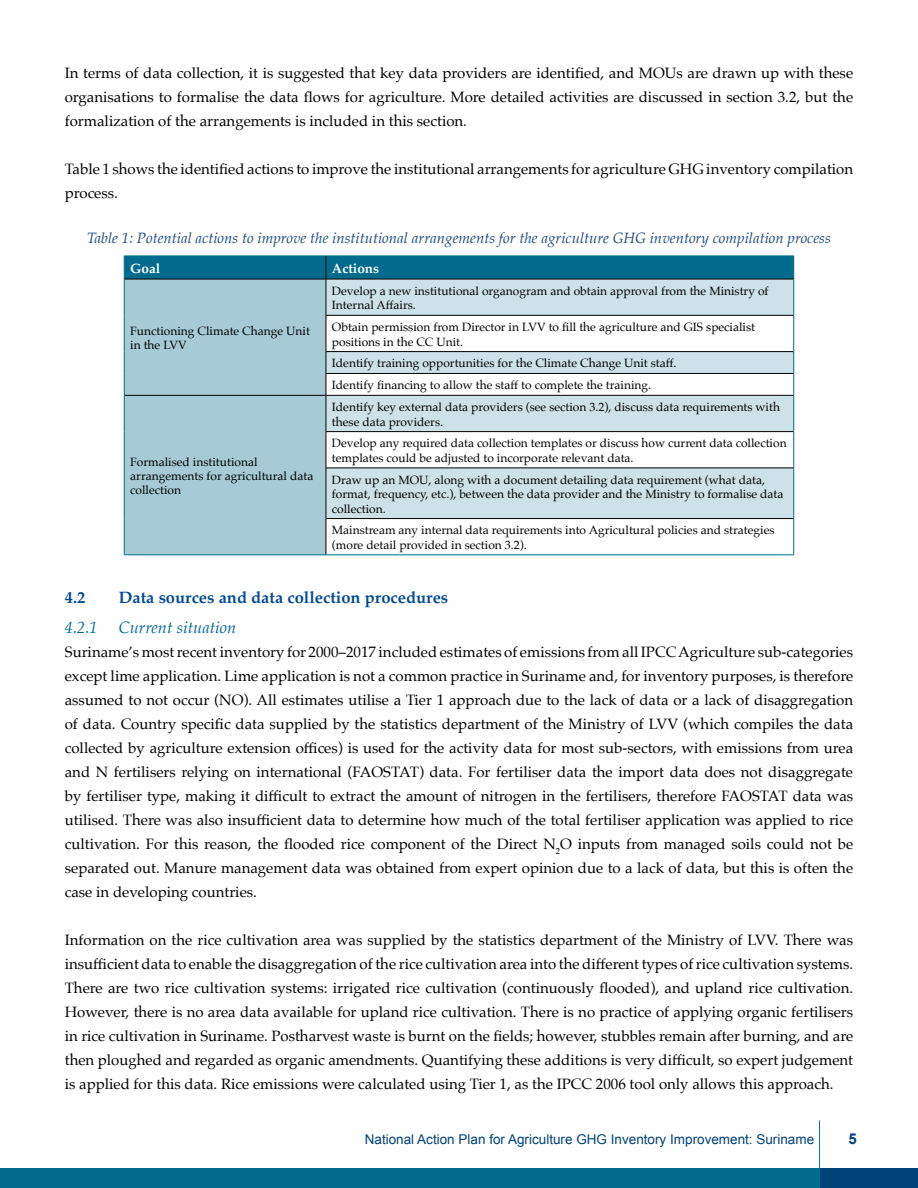
<style>
.page{position:relative;width:918px;height:1188px;background:#fff}
.page>*{position:absolute;margin:0;border:0;box-sizing:border-box;transform-origin:0 0}
.t1{font:700 16.5px "Palatino";color:#004a97}
.t2{font:italic 16.5px "Palatino";color:#006b8d}
.t3{font:15px/24px "Palatino";color:#000;text-align:justify}
.t4{font:italic 15px "Palatino";color:#1f497d}
.t5{font:700 15px "Arial";color:#004379}
.t6{font:13.5px "Arial";color:#004379}
.t7{font:700 13.5px "Palatino";color:#fff}
.t8{font:12px/14.4px "Palatino";color:#000}
</style>
<div class="page">
<div style="left:0;top:1168px;width:820px;height:20px;background:#006b8d"></div>
<div style="left:821px;top:1168px;width:97px;height:20px;background:#004379"></div>
<hr style="left:819px;top:1120px;width:1px;height:68px;background:#00728f">
<div style="left:125px;top:280px;width:201px;height:275px;background:#a6cbd7"></div>
<svg style="left:327px;top:280px;width:466px;height:238px;fill:#cce1e8"></svg>
<div style="left:124px;top:256px;width:670px;height:23px;background:#006b8d"></div>
<hr style="left:124px;top:279px;width:202px;height:1px;background:#000">
<hr style="left:124px;top:279px;width:1px;height:36px;background:#006b8d">
<hr style="left:124px;top:315px;width:1px;height:37px;background:#006b8d">
<svg style="left:124px;top:352px;width:1px;height:43px"></svg>
<hr style="left:326px;top:279px;width:468px;height:1px;background:#000">
<hr style="left:326px;top:279px;width:1px;height:36px;background:#000">
<hr style="left:326px;top:315px;width:468px;height:1px;background:#000">
<hr style="left:326px;top:316px;width:1px;height:35px;background:#000">
<hr style="left:326px;top:351px;width:468px;height:1px;background:#000">
<hr style="left:793px;top:279px;width:1px;height:36px;background:#006b8d">
<hr style="left:793px;top:315px;width:1px;height:37px;background:#006b8d">
<hr style="left:326px;top:373px;width:468px;height:1px;background:#000">
<svg style="left:326px;top:352px;width:1px;height:43px"></svg>
<svg style="left:793px;top:352px;width:1px;height:43px"></svg>
<hr style="left:124px;top:395px;width:202px;height:1px;background:#000">
<hr style="left:124px;top:395px;width:1px;height:37px;background:#006b8d">
<hr style="left:124px;top:432px;width:1px;height:36px;background:#006b8d">
<hr style="left:124px;top:468px;width:1px;height:51px;background:#006b8d">
<hr style="left:124px;top:519px;width:1px;height:36px;background:#006b8d">
<hr style="left:124px;top:555px;width:202px;height:1px;background:#006b8d">
<hr style="left:326px;top:395px;width:468px;height:1px;background:#000">
<hr style="left:326px;top:396px;width:1px;height:35px;background:#000">
<hr style="left:326px;top:431px;width:468px;height:1px;background:#000">
<hr style="left:326px;top:432px;width:1px;height:36px;background:#000">
<hr style="left:326px;top:468px;width:468px;height:1px;background:#000">
<hr style="left:326px;top:468px;width:1px;height:50px;background:#000">
<hr style="left:326px;top:518px;width:468px;height:1px;background:#000">
<hr style="left:326px;top:519px;width:1px;height:36px;background:#000">
<hr style="left:793px;top:395px;width:1px;height:37px;background:#006b8d">
<hr style="left:793px;top:432px;width:1px;height:36px;background:#006b8d">
<hr style="left:793px;top:468px;width:1px;height:51px;background:#006b8d">
<hr style="left:793px;top:519px;width:1px;height:36px;background:#006b8d">
<hr style="left:326px;top:555px;width:468px;height:1px;background:#006b8d">
<p class="t3" style="left:65px;top:61px;width:790px">In terms of data collection, it is suggested that key data providers are identified, and MOUs are drawn up with these organisations to formalise the data flows for agriculture. More detailed activities are discussed in section 3.2, but the formalization of the arrangements is included in this section.</p>
<p class="t3" style="left:65px;top:157px;width:790px">Table 1 shows the identified actions to improve the institutional arrangements for agriculture GHG inventory compilation process.</p>
<p class="t4" style="left:87px;top:225px;width:745px">Table 1: Potential actions to improve the institutional arrangements for the agriculture GHG inventory compilation process</p>
<p class="t7" style="left:130px;top:257px;width:31px">Goal</p>
<p class="t7" style="left:332px;top:257px;width:49px">Actions</p>
<p class="t8" style="left:130px;top:324px;width:181px">Functioning Climate Change Unit in the LVV</p>
<p class="t8" style="left:130px;top:454px;width:185px">Formalised institutional arrangements for agricultural data collection</p>
<p class="t8" style="left:332px;top:284px;width:438px">Develop a new institutional organogram and obtain approval from the Ministry of<br>Internal Affairs.</p>
<p class="t8" style="left:332px;top:320px;width:425px">Obtain permission from Director in LVV to fill the agriculture and GIS specialist positions in the CC Unit.</p>
<p class="t8" style="left:332px;top:352px;width:346px;line-height:21.9px">Identify training opportunities for the Climate Change Unit staff.<br>Identify financing to allow the staff to complete the training.</p>
<p class="t8" style="left:332px;top:400px;width:450px">Identify key external data providers (see section 3.2), discuss data requirements with these data providers.</p>
<p class="t8" style="left:332px;top:436px;width:456px">Develop any required data collection templates or discuss how current data collection templates could be adjusted to incorporate relevant data.</p>
<p class="t8" style="left:332px;top:472px;width:453px">Draw up an MOU, along with a document detailing data requirement (what data, format, frequency, etc.), between the data provider and the Ministry to formalise data collection.</p>
<p class="t8" style="left:332px;top:523px;width:444px">Mainstream any internal data requirements into Agricultural policies and strategies (more detail provided in section 3.2).</p>
<p class="t1" style="left:65px;top:583px;width:22px">4.2</p>
<p class="t1" style="left:119px;top:583px;width:331px">Data sources and data collection procedures</p>
<p class="t2" style="left:65px;top:613px;width:34px">4.2.1</p>
<p class="t2" style="left:119px;top:613px;width:119px">Current situation</p>
<p class="t3" style="left:65px;top:640px;width:790px">Suriname’s most recent inventory for 2000–2017 included estimates of emissions from all IPCC Agriculture sub-categories except lime application. Lime application is not a common practice in Suriname and, for inventory purposes, is therefore assumed to not occur (NO). All estimates utilise a Tier 1 approach due to the lack of data or a lack of disaggregation of data. Country specific data supplied by the statistics department of the Ministry of LVV (which compiles the data collected by agriculture extension offices) is used for the activity data for most sub-sectors, with emissions from urea and N fertilisers relying on international (FAOSTAT) data. For fertiliser data the import data does not disaggregate by fertiliser type, making it difficult to extract the amount of nitrogen in the fertilisers, therefore FAOSTAT data was utilised. There was also insufficient data to determine how much of the total fertiliser application was applied to rice cultivation. For this reason, the flooded rice component of the Direct N<sub>2</sub>O inputs from managed soils could not be separated out. Manure management data was obtained from expert opinion due to a lack of data, but this is often the case in developing countries.</p>
<p class="t3" style="left:65px;top:928px;width:790px">Information on the rice cultivation area was supplied by the statistics department of the Ministry of LVV. There was insufficient data to enable the disaggregation of the rice cultivation area into the different types of rice cultivation systems.<br>There are two rice cultivation systems: irrigated rice cultivation (continuously flooded), and upland rice cultivation.<br>However, there is no area data available for upland rice cultivation. There is no practice of applying organic fertilisers in rice cultivation in Suriname. Postharvest waste is burnt on the fields; however, stubbles remain after burning, and are then ploughed and regarded as organic amendments. Quantifying these additions is very difficult, so expert judgement is applied for this data. Rice emissions were calculated using Tier 1, as the IPCC 2006 tool only allows this approach.</p>
<p class="t6" style="left:365px;top:1130px;width:451px">National Action Plan for Agriculture GHG Inventory Improvement: Suriname</p>
<p class="t5" style="left:848px;top:1129px;width:10px">5</p>
</div>
